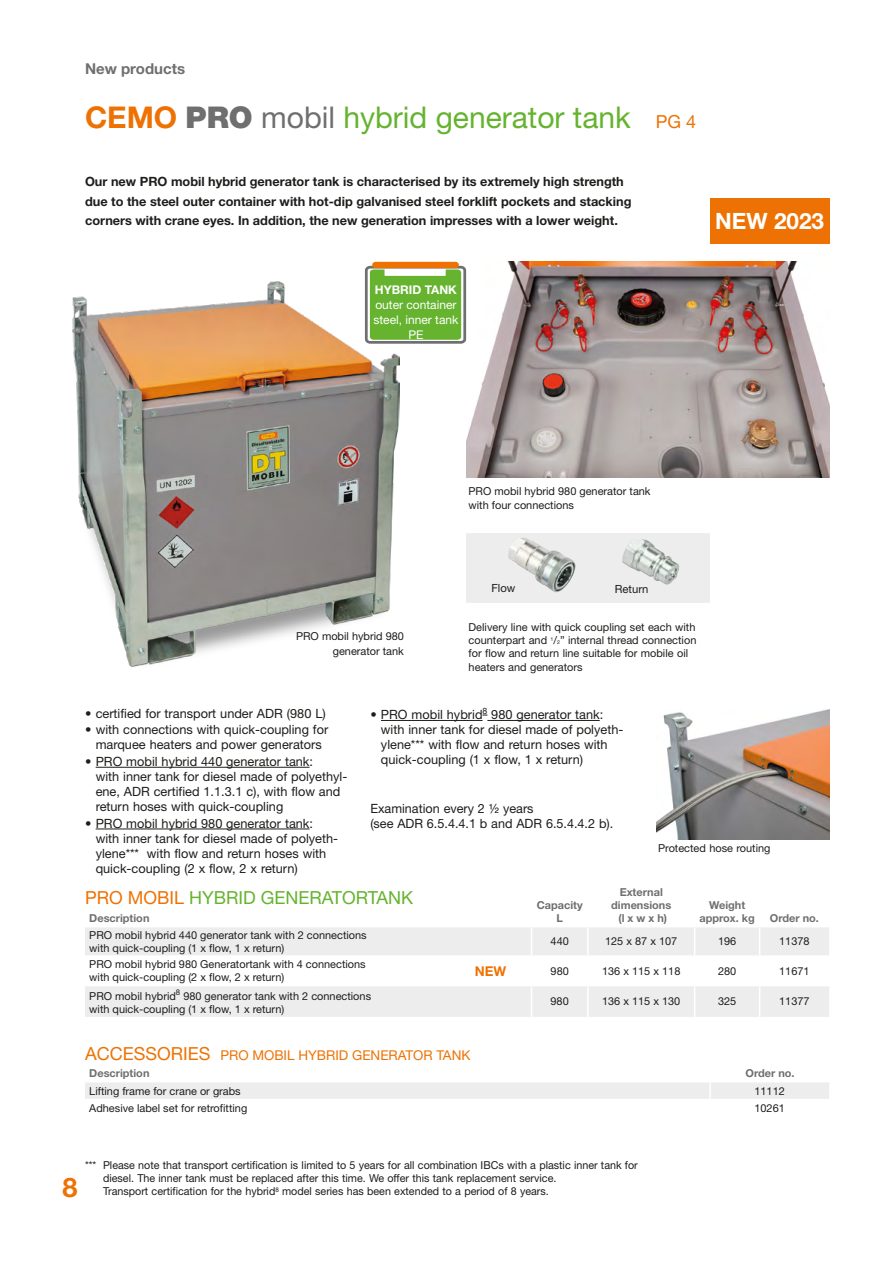
<style>
.page{position:relative;width:893px;height:1263px;background:#fff}
.page>*{position:absolute;margin:0;border:0;box-sizing:border-box;transform-origin:0 0}
.t1{font:30px "Helvetica Neue LT Pro";color:#65b32e}
.t2{font:700 27px "Helvetica Neue LT Pro";color:#ee7203}
.t3{font:700 22.5px "Helvetica Neue LT Pro";color:#fff}
.t4{font:18px "Helvetica Neue LT Pro";color:#65b32e}
.t5{font:700 15px "Helvetica Neue LT Pro";color:#706f6f}
.t6{font:13.5px "Helvetica Neue LT Pro";color:#ee7203}
.t7{font:700 13.5px "Helvetica Neue LT Pro";color:#ee7203}
.t8{font:12.75px/15px "Helvetica Neue LT Pro";color:#1d1d1b}
.t9{font:700 12.75px/19.5px "Helvetica Neue LT Pro";color:#1d1d1b}
.t10{font:12px/15px "Helvetica Neue LT Pro";color:#fff;text-align:center}
.t11{font:700 12px "Helvetica Neue LT Pro";color:#fff}
.t12{font:11.25px "Helvetica Neue LT Pro";color:#1d1d1b}
.t13{font:10.95px/13.2px "Helvetica Neue LT Pro";color:#1d1d1b}
.t14{font:700 10.95px/13.2px "Helvetica Neue LT Pro";color:#706f6f;text-align:center}
.s1{font-weight:700;color:#ee7203}
.s2{font-weight:900;color:#706f6f}
.s3{color:#706f6f}
.s4{font-size:18px;color:#ee7203}
.s5{font-size:5.25px}
.s6{color:#ee7203}
.s7{font-size:18px}
</style>
<div class="page">
<img style="left:466px;top:261px;width:363px;height:217px">
<img style="left:657px;top:709px;width:172px;height:131px">
<img style="left:72px;top:282px;width:328px;height:385px">
<div style="left:466px;top:534px;width:244px;height:69px;background:#ededed"></div>
<img style="left:622px;top:539px;width:57px;height:46px">
<img style="left:508px;top:538px;width:67px;height:54px">
<div style="left:710px;top:198px;width:119px;height:46px;background:#ee7203"></div>
<svg style="left:364px;top:264px;width:103px;height:81px"></svg>
<div style="left:375px;top:262px;width:81px;height:6px;background:#ee7203"></div>
<div style="left:85px;top:986px;width:744px;height:31px;background:#ededed"></div>
<div style="left:85px;top:927px;width:744px;height:28px;background:#ededed"></div>
<hr style="left:531px;top:986px;width:1px;height:31px;background:#fff">
<hr style="left:587px;top:986px;width:2px;height:31px;background:#fff">
<hr style="left:694px;top:986px;width:1px;height:31px;background:#fff">
<hr style="left:759px;top:986px;width:1px;height:31px;background:#fff">
<hr style="left:96px;top:767px;width:214px;height:1px;background:#1d1d1b">
<hr style="left:96px;top:829px;width:214px;height:1px;background:#1d1d1b">
<hr style="left:381px;top:720px;width:102px;height:1px;background:#1d1d1b">
<hr style="left:487px;top:720px;width:113px;height:1px;background:#1d1d1b">
<div style="left:85px;top:1082px;width:744px;height:17px;background:#ededed"></div>
<h3 class="t5" style="left:85px;top:60px;width:102px">New products</h3>
<h1 class="t1" style="left:85px;top:99px;width:613px"><span class="s1">CEMO</span> <span class="s2">PRO</span> <span class="s3">mobil</span> hybrid generator tank <span class="s4">PG 4</span></h1>
<p class="t9" style="left:85px;top:172px;width:548px">Our new PRO mobil hybrid generator tank is characterised by its extremely high strength due to the steel outer container with hot-dip galvanised steel forklift pockets and stacking corners with crane eyes. In addition, the new generation impresses with a lower weight.</p>
<h3 class="t3" style="left:715px;top:207px;width:110px">NEW 2023</h3>
<p class="t11" style="left:375px;top:282px;width:83px">HYBRID TANK</p>
<p class="t10" style="left:373px;top:297px;width:86px">outer container steel, inner tank<br>PE</p>
<p class="t13" style="left:296px;top:629px;width:109px;line-height:14.7px;text-align:right">PRO mobil hybrid 980 generator tank</p>
<p class="t13" style="left:468px;top:485px;width:184px">PRO mobil hybrid 980 generator tank with four connections</p>
<p class="t12" style="left:491px;top:581px;width:25px">Flow</p>
<p class="t12" style="left:615px;top:582px;width:35px">Return</p>
<p class="t13" style="left:469px;top:620px;width:229px">Delivery line with quick coupling set each with counterpart and <sup>1</sup>/<span class="s5">2</span>” internal thread connection for flow and return line suitable for mobile oil heaters and generators</p>
<p class="t8" style="left:85px;top:705px;width:242px">• certified for transport under ADR (980 L)</p>
<p class="t8" style="left:85px;top:722px;width:245px;text-align:center">• with connections with quick-coupling for marquee heaters and power generators</p>
<p class="t8" style="left:96px;top:754px;width:253px;text-indent:-11px">• PRO mobil hybrid 440 generator tank:<br>with inner tank for diesel made of polyethyl&shy;ene, ADR certified 1.1.3.1 c), with flow and return hoses with quick-coupling</p>
<p class="t8" style="left:96px;top:815px;width:244px;text-indent:-11px">• PRO mobil hybrid 980 generator tank: with inner tank for diesel made of polyeth&shy;ylene*** with flow and return hoses with quick-coupling (2 x flow, 2 x return)</p>
<p class="t8" style="left:381px;top:707px;width:244px;text-indent:-11px">• PRO mobil hybrid<sup>8</sup> 980 generator tank: with inner tank for diesel made of polyeth&shy;ylene*** with flow and return hoses with quick-coupling (1 x flow, 1 x return)</p>
<p class="t8" style="left:370px;top:800px;width:244px">Examination every 2 ½ years<br>(see ADR 6.5.4.4.1 b and ADR 6.5.4.4.2 b).</p>
<p class="t13" style="left:658px;top:841px;width:114px">Protected hose routing</p>
<h3 class="t4" style="left:85px;top:886px;width:330px"><span class="s6">PRO MOBIL</span> HYBRID GENERATORTANK</h3>
<p class="t14" style="left:89px;top:912px;width:62px">Description</p>
<p class="t14" style="left:537px;top:898px;width:48px">Capacity<br>L</p>
<p class="t14" style="left:611px;top:885px;width:61px">External dimensions (l x w x h)</p>
<p class="t14" style="left:699px;top:898px;width:57px">Weight approx. kg</p>
<p class="t14" style="left:770px;top:912px;width:51px">Order no.</p>
<p class="t13" style="left:89px;top:928px;width:279px">PRO mobil hybrid 440 generator tank with 2 connections with quick-coupling (1 x flow, 1 x return)</p>
<p class="t13" style="left:551px;top:934px;width:20px">440</p>
<p class="t13" style="left:605px;top:934px;width:74px">125 x 87 x 107</p>
<p class="t13" style="left:718px;top:934px;width:20px">196</p>
<p class="t13" style="left:779px;top:934px;width:32px">11378</p>
<p class="t13" style="left:89px;top:957px;width:278px">PRO mobil hybrid 980 Generatortank with 4 connections with quick-coupling (2 x flow, 2 x return)</p>
<p class="t13" style="left:551px;top:964px;width:20px">980</p>
<p class="t13" style="left:602px;top:964px;width:80px">136 x 115 x 118</p>
<p class="t13" style="left:718px;top:964px;width:20px">280</p>
<p class="t13" style="left:779px;top:964px;width:32px">11671</p>
<p class="t13" style="left:89px;top:989px;width:283px">PRO mobil hybrid<sup>8</sup> 980 generator tank with 2 connections with quick-coupling (1 x flow, 1 x return)</p>
<p class="t13" style="left:551px;top:994px;width:20px">980</p>
<p class="t13" style="left:602px;top:994px;width:80px">136 x 115 x 130</p>
<p class="t13" style="left:718px;top:994px;width:20px">325</p>
<p class="t13" style="left:779px;top:994px;width:32px">11377</p>
<p class="t7" style="left:475px;top:963px;width:33px">NEW</p>
<p class="t6" style="left:85px;top:1046px;width:387px"><span class="s7">ACCESSORIES</span> PRO MOBIL HYBRID GENERATOR TANK</p>
<p class="t14" style="left:89px;top:1067px;width:62px">Description</p>
<p class="t14" style="left:745px;top:1067px;width:51px">Order no.</p>
<p class="t13" style="left:89px;top:1084px;width:153px">Lifting frame for crane or grabs</p>
<p class="t13" style="left:754px;top:1084px;width:32px">11112</p>
<p class="t13" style="left:89px;top:1102px;width:159px">Adhesive label set for retrofitting</p>
<p class="t13" style="left:754px;top:1102px;width:32px">10261</p>
<h2 class="t2" style="left:63px;top:1171px;width:17px">8</h2>
<p class="t13" style="left:103px;top:1158px;width:536px;text-indent:-18px">*** Please note that transport certification is limited to 5 years for all combination IBCs with a plastic inner tank for diesel. The inner tank must be replaced after this time. We offer this tank replacement service.<br>Transport certification for the hybrid<sup>8</sup> model series has been extended to a period of 8 years.</p>
</div>
